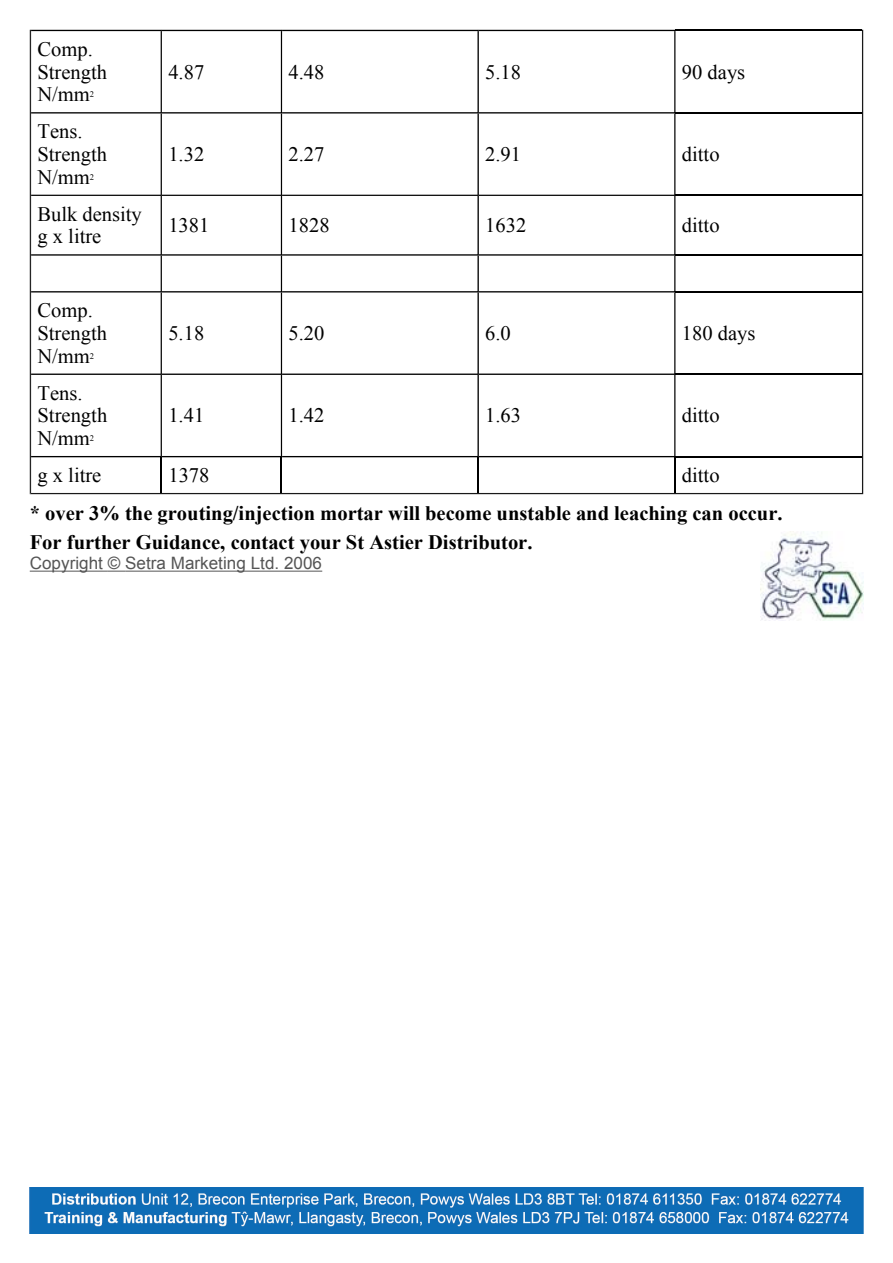
<style>
.page{position:relative;width:893px;height:1263px;background:#fff}
.page>*{position:absolute;margin:0;border:0;box-sizing:border-box;transform-origin:0 0}
.t1{font:20.55px/22.8px "Times New Roman";color:#000}
.t2{font:700 20.55px/29.2px "Times New Roman";color:#000}
.t3{font:17.1px "Arial";color:#555}
.t4{font:8.55px "Times New Roman";color:#000}
</style>
<div class="page">
<img style="left:30px;top:1188px;width:833px;height:45px">
<hr style="left:30px;top:571px;width:78px;height:1px;background:#555">
<svg style="left:108px;top:571px;width:17px;height:1px"></svg>
<hr style="left:125px;top:571px;width:197px;height:1px;background:#555">
<svg style="left:675px;top:30px;width:188px;height:464px"></svg>
<hr style="left:675px;top:30px;width:187px;height:1px;background:#000">
<hr style="left:675px;top:112px;width:187px;height:2px;background:#000">
<hr style="left:675px;top:195px;width:187px;height:1px;background:#000">
<hr style="left:675px;top:254px;width:187px;height:2px;background:#000">
<hr style="left:675px;top:291px;width:187px;height:1px;background:#000">
<hr style="left:675px;top:374px;width:187px;height:1px;background:#000">
<svg style="left:30px;top:30px;width:645px;height:464px"></svg>
<hr style="left:675px;top:456px;width:187px;height:1px;background:#000">
<hr style="left:161px;top:457px;width:1px;height:36px;background:#000">
<hr style="left:281px;top:457px;width:1px;height:36px;background:#000">
<hr style="left:477px;top:457px;width:2px;height:36px;background:#000">
<hr style="left:674px;top:457px;width:1px;height:36px;background:#000">
<img style="left:760px;top:531px;width:103px;height:90px">
<p class="t1" style="left:37px;top:37px;width:71px">Comp.<br>Strength<br>N/mm</p>
<p class="t4" style="left:90px;top:89px;width:6px">2</p>
<p class="t1" style="left:37px;top:120px;width:71px">Tens.<br>Strength<br>N/mm</p>
<p class="t4" style="left:90px;top:171px;width:6px">2</p>
<p class="t1" style="left:168px;top:60px;width:37px">4.87</p>
<p class="t1" style="left:289px;top:60px;width:37px">4.48</p>
<p class="t1" style="left:485px;top:60px;width:37px">5.18</p>
<p class="t1" style="left:682px;top:60px;width:65px">90 days</p>
<p class="t1" style="left:168px;top:142px;width:37px">1.32</p>
<p class="t1" style="left:289px;top:142px;width:37px">2.27</p>
<p class="t1" style="left:485px;top:142px;width:37px">2.91</p>
<p class="t1" style="left:682px;top:142px;width:39px">ditto</p>
<p class="t1" style="left:37px;top:202px;width:106px">Bulk density g x litre</p>
<p class="t1" style="left:168px;top:213px;width:43px">1381</p>
<p class="t1" style="left:289px;top:213px;width:43px">1828</p>
<p class="t1" style="left:485px;top:213px;width:43px">1632</p>
<p class="t1" style="left:682px;top:213px;width:39px">ditto</p>
<p class="t1" style="left:37px;top:299px;width:71px">Comp.<br>Strength<br>N/mm</p>
<p class="t4" style="left:90px;top:350px;width:6px">2</p>
<p class="t1" style="left:37px;top:381px;width:71px">Tens.<br>Strength<br>N/mm</p>
<p class="t4" style="left:90px;top:433px;width:6px">2</p>
<p class="t1" style="left:168px;top:321px;width:37px">5.18</p>
<p class="t1" style="left:289px;top:321px;width:37px">5.20</p>
<p class="t1" style="left:485px;top:321px;width:27px">6.0</p>
<p class="t1" style="left:682px;top:321px;width:75px">180 days</p>
<p class="t1" style="left:168px;top:404px;width:37px">1.41</p>
<p class="t1" style="left:289px;top:404px;width:37px">1.42</p>
<p class="t1" style="left:485px;top:404px;width:37px">1.63</p>
<p class="t1" style="left:682px;top:404px;width:39px">ditto</p>
<p class="t1" style="left:37px;top:463px;width:65px">g x litre</p>
<p class="t1" style="left:168px;top:463px;width:43px">1378</p>
<p class="t1" style="left:682px;top:463px;width:39px">ditto</p>
<p class="t2" style="left:30px;top:498px;width:754px">* over 3% the grouting/injection mortar will become unstable and leaching can occur.<br>For further Guidance, contact your St Astier Distributor.</p>
<p class="t3" style="left:30px;top:552px;width:294px">Copyright © Setra Marketing Ltd. 2006</p>
</div>
